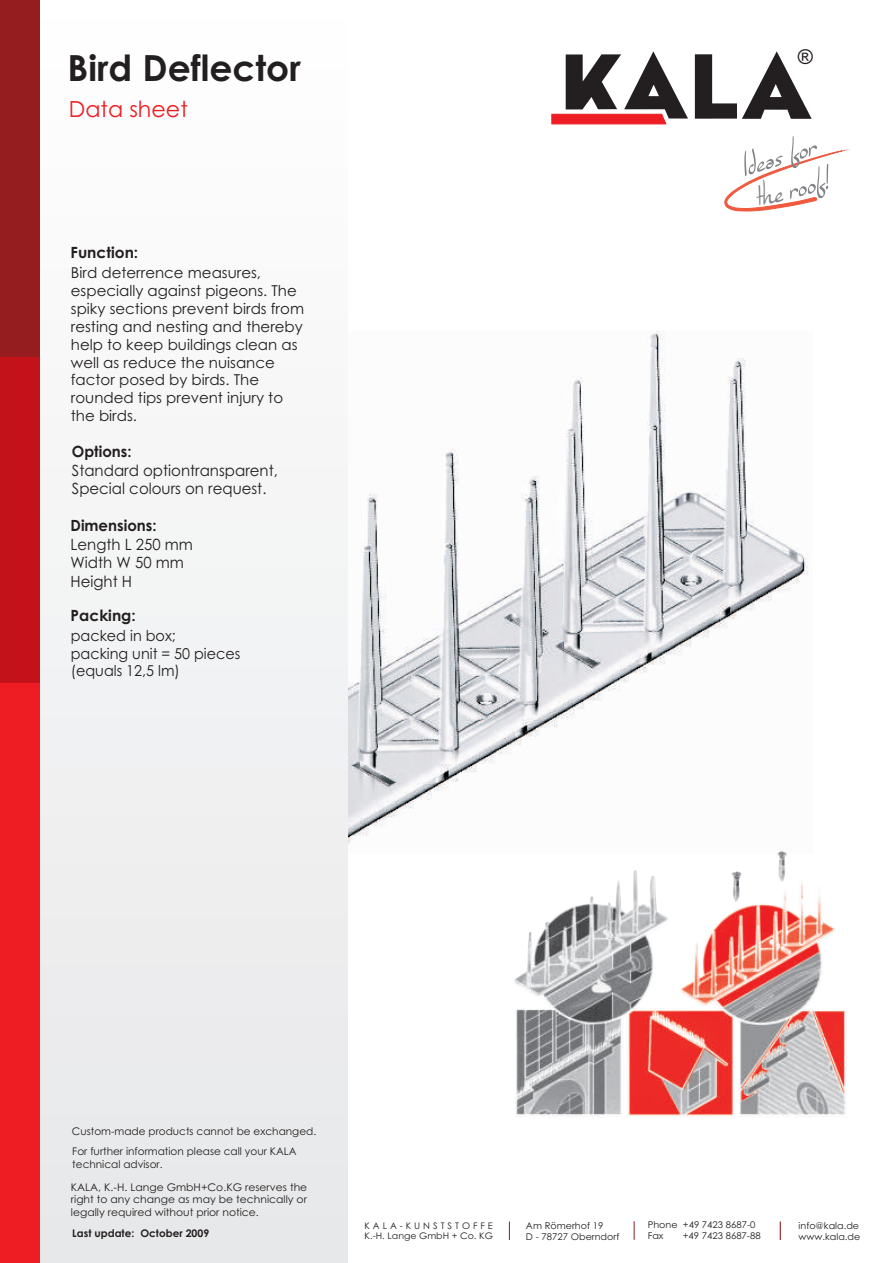
<style>
.page{position:relative;width:893px;height:1263px;background:#fff}
.page>*{position:absolute;margin:0;border:0;box-sizing:border-box;transform-origin:0 0}
.t1{font:41.4px "SF Burlington Script";color:#808285}
.t2{font:41.1px "SF Burlington Script";color:#808285}
.t3{font:700 36px "Century Gothic";color:#231f20}
.t4{font:22.2px "Century Gothic";color:#ee1d23}
.t5{font:20.55px "Arial";color:#231f20}
.t6{font:15.45px/18.5px "Century Gothic";color:#231f20}
.t7{font:700 15.45px "Century Gothic";color:#231f20}
.t8{font:15px/17.9px "Century Gothic";color:#231f20}
.t9{font:15px/17.9px "Century Gothic";color:#231f20;scale:.96 1}
.t10{font:10.5px/12.5px "Century Gothic";color:#231f20}
.t11{font:700 10.5px "Century Gothic";color:#231f20}
.t12{font:9.3px/11.1px "Century Gothic";color:#231f20}
.t13{font:9px/10.8px "Century Gothic";letter-spacing:.32em;color:#231f20}
.s1{font-size:40.95px}
</style>
<div class="page">
<img style="left:347px;top:332px;width:462px;height:521px">
<div style="left:11px;top:0;width:336px;height:1263px;background:#f2f3f4"></div>
<svg style="left:551px;top:51px;width:137px;height:73px"></svg>
<svg style="left:695px;top:51px;width:117px;height:68px"></svg>
<div style="left:0;top:0;width:39px;height:1263px;background:#c4121a"></div>
<div style="left:0;top:0;width:40px;height:357px;background:#951d20"></div>
<div style="left:0;top:683px;width:40px;height:580px;background:#ee1d23"></div>
<img style="left:513px;top:851px;width:334px;height:266px">
<svg style="left:634px;top:1221px;width:1px;height:19px"></svg>
<svg style="left:509px;top:1221px;width:1px;height:19px"></svg>
<svg style="left:780px;top:1221px;width:1px;height:19px"></svg>
<svg style="left:724px;top:150px;width:123px;height:61px"></svg>
<h3 class="t3" style="left:68px;top:54px;width:235px">Bird Deflector</h3>
<h3 class="t4" style="left:69px;top:101px;width:121px">Data sheet</h3>
<p class="t7" style="left:71px;top:247px;width:69px">Function:</p>
<p class="t8" style="left:71px;top:265px;width:235px">Bird deterrence measures, especially against pigeons. The spiky sections prevent birds from resting and nesting and thereby help to keep buildings clean as well as reduce the nuisance factor posed by birds. The rounded tips prevent injury to the birds.</p>
<p class="t7" style="left:72px;top:446px;width:61px">Options:</p>
<p class="t6" style="left:72px;top:462px;width:207px">Standard optiontransparent,<br>Special colours on request.</p>
<p class="t7" style="left:71px;top:520px;width:88px">Dimensions:</p>
<p class="t6" style="left:71px;top:536px;width:124px">Length L 250 mm<br>Width W 50 mm<br>Height H</p>
<p class="t7" style="left:71px;top:609px;width:67px">Packing:</p>
<p class="t9" style="left:71px;top:628px;width:178px">packed in box;<br>packing unit = 50 pieces (equals 12,5 lm)</p>
<h3 class="t5" style="left:798px;top:49px;width:17px">®</h3>
<h2 class="t2" style="left:733px;top:140px;width:78px;rotate:-17deg">Ideas <span class="s1">rfo</span></h2>
<h1 class="t1" style="left:780px;top:162px;width:45px;rotate:-15deg">roof!</h1>
<p class="t10" style="left:72px;top:1125px;width:246px">Custom-made products cannot be exchanged.</p>
<p class="t10" style="left:72px;top:1146px;width:226px">For further information please call your KALA technical advisor.</p>
<p class="t10" style="left:71px;top:1181px;width:238px;text-align:justify">KALA, K.-H. Lange GmbH+Co.KG reserves the right to any change as may be technically or legally required without prior notice.</p>
<p class="t11" style="left:72px;top:1229px;width:138px">Last update: October 2009</p>
<p class="t13" style="left:365px;top:1221px;width:130px">KALA-KUNSTSTOFFE<br>K.-H. Lange GmbH + Co. KG</p>
<p class="t12" style="left:526px;top:1220px;width:95px">Am Römerhof 19<br>D - 78727 Oberndorf</p>
<p class="t12" style="left:648px;top:1220px;width:109px">Phone +49 7423 8687-0<br>Fax</p>
<p class="t12" style="left:683px;top:1231px;width:80px">+49 7423 8687-88</p>
<p class="t12" style="left:798px;top:1221px;width:63px">info@kala.de www.kala.de</p>
</div>
